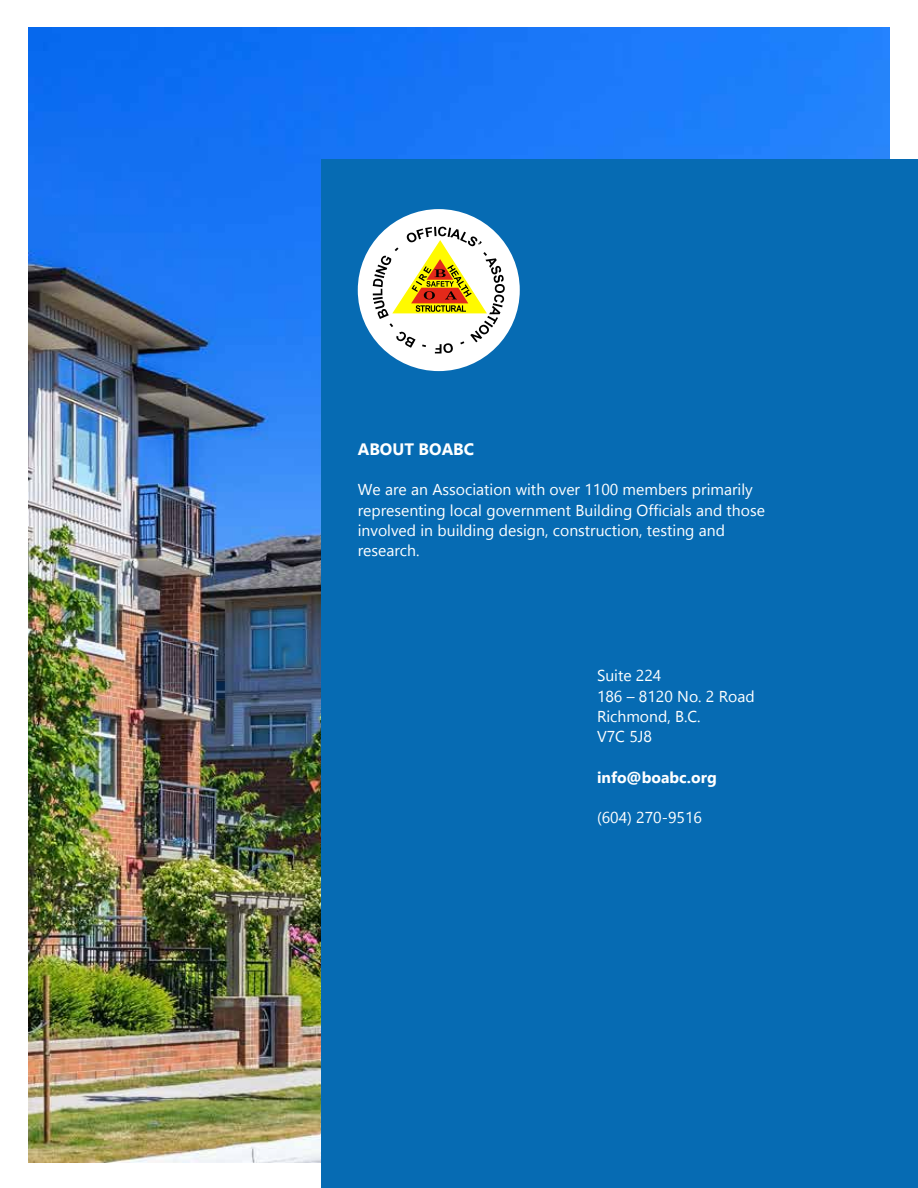
<style>
.page{position:relative;width:918px;height:1188px;background:#fff}
.page>*{position:absolute;margin:0;border:0;box-sizing:border-box;transform-origin:0 0}
.t1{font:700 16.5px "Gadugi";color:#fff}
.t2{font:15.75px/20.2px "Gadugi";color:#fff}
.t3{font:700 15.75px "Gadugi";color:#fff}
</style>
<div class="page">
<img style="left:28px;top:27px;width:861px;height:1136px">
<div style="left:321px;top:159px;width:597px;height:1029px;background:#066bb3"></div>
<div style="left:358px;top:209px;width:162px;height:162px;background:#fff;border-radius:50%"></div>
<svg style="left:373px;top:227px;width:132px;height:126px"></svg>
<p class="t1" style="left:358px;top:439px;width:118px">ABOUT BOABC</p>
<p class="t2" style="left:358px;top:480px;width:409px">We are an Association with over 1100 members primarily representing local government Building Officials and those involved in building design, construction, testing and research.</p>
<p class="t2" style="left:597px;top:666px;width:159px">Suite 224<br>186 – 8120 No. 2 Road<br>Richmond, B.C.<br>V7C 5J8</p>
<p class="t3" style="left:597px;top:768px;width:121px">info@boabc.org</p>
<p class="t2" style="left:597px;top:807px;width:107px">(604) 270-9516</p>
</div>
